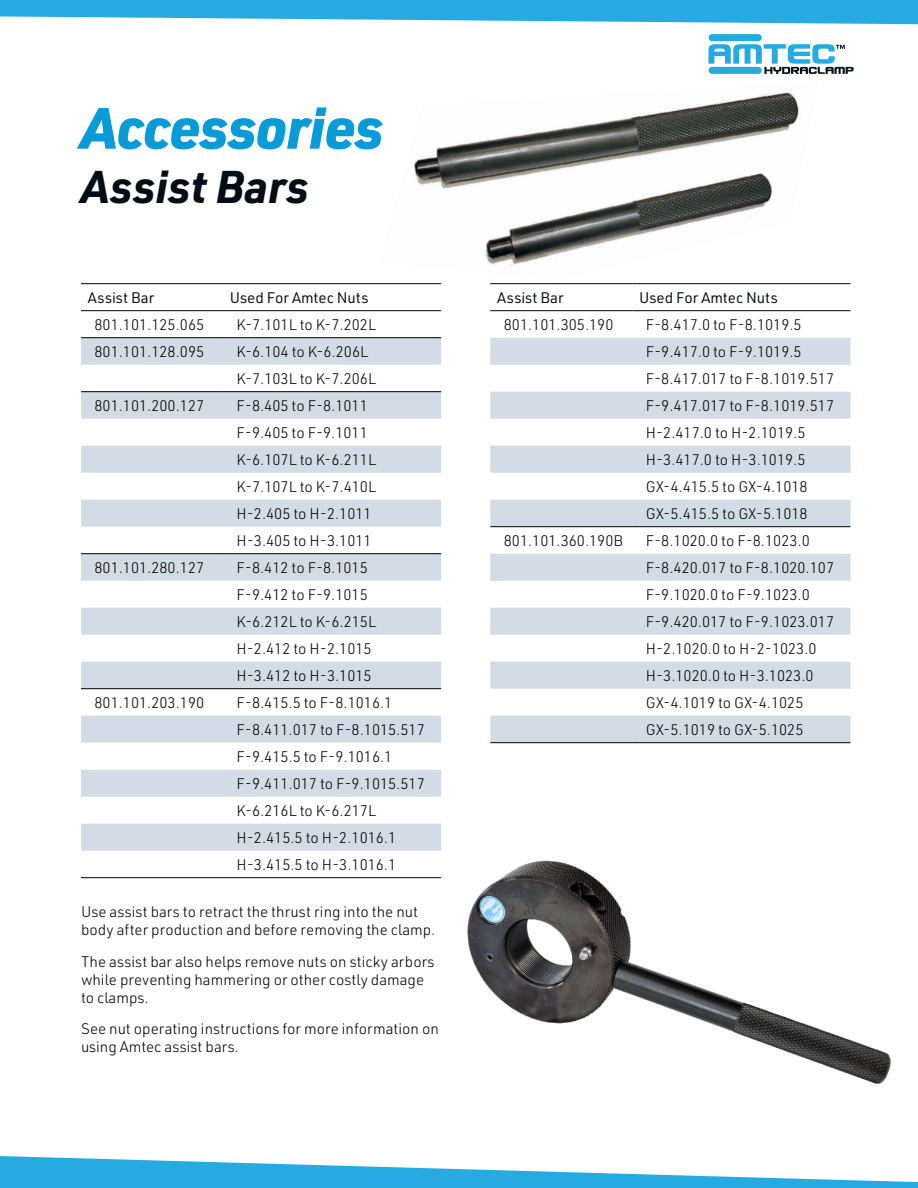
<style>
.page{position:relative;width:918px;height:1188px;background:#fff}
.page>*{position:absolute;margin:0;border:0;box-sizing:border-box;transform-origin:0 0}
.t1{font:italic 900 57px "URWDIN";letter-spacing:-.02em;color:#099bd8}
.t2{font:italic 700 45px "URWDIN";color:#020d15}
.t3{font:300 15px/27px "URWDIN";color:#000}
.t4{font:15px "URWDIN";color:#020d15}
</style>
<div class="page">
<svg style="left:0;top:1156px;width:918px;height:32px;fill:#27aae1"></svg>
<svg style="left:0;top:0;width:918px;height:25px"></svg>
<div style="left:709px;top:34px;width:53px;height:7px;background:#27aae1;border-radius:4px"></div>
<svg style="left:708px;top:44px;width:146px;height:30px"></svg>
<img style="left:414px;top:92px;width:385px;height:174px">
<svg style="left:81px;top:338px;width:360px;height:513px;fill:#d2dce6"></svg>
<hr style="left:81px;top:283px;width:142px;height:1px;background:#000">
<hr style="left:223px;top:283px;width:218px;height:1px;background:#000">
<hr style="left:81px;top:877px;width:142px;height:1px;background:#000">
<hr style="left:223px;top:877px;width:218px;height:1px;background:#000">
<hr style="left:81px;top:310px;width:142px;height:1px;background:#000">
<hr style="left:223px;top:310px;width:218px;height:1px;background:#000">
<hr style="left:81px;top:337px;width:142px;height:1px;background:#000">
<hr style="left:223px;top:337px;width:218px;height:1px;background:#000">
<hr style="left:81px;top:391px;width:142px;height:1px;background:#000">
<hr style="left:223px;top:391px;width:218px;height:1px;background:#000">
<hr style="left:81px;top:553px;width:142px;height:1px;background:#000">
<hr style="left:223px;top:553px;width:218px;height:1px;background:#000">
<hr style="left:81px;top:688px;width:142px;height:1px;background:#000">
<hr style="left:223px;top:688px;width:218px;height:1px;background:#000">
<svg style="left:490px;top:338px;width:360px;height:404px"></svg>
<hr style="left:490px;top:283px;width:142px;height:1px;background:#000">
<hr style="left:632px;top:283px;width:218px;height:1px;background:#000">
<hr style="left:490px;top:310px;width:142px;height:1px;background:#000">
<hr style="left:632px;top:310px;width:218px;height:1px;background:#000">
<hr style="left:490px;top:742px;width:142px;height:1px;background:#000">
<hr style="left:632px;top:742px;width:218px;height:1px;background:#000">
<hr style="left:490px;top:526px;width:142px;height:1px;background:#000">
<hr style="left:632px;top:526px;width:218px;height:1px;background:#000">
<img style="left:467px;top:860px;width:424px;height:224px">
<h1 class="t1" style="left:81px;top:89px;width:304px">Accessories</h1>
<h2 class="t2" style="left:81px;top:156px;width:230px">Assist Bars</h2>
<p class="t4" style="left:88px;top:287px;width:68px">Assist Bar</p>
<p class="t4" style="left:230px;top:287px;width:140px">Used For Amtec Nuts</p>
<p class="t3" style="left:95px;top:310px;width:111px">801.101.125.065</p>
<p class="t3" style="left:237px;top:310px;width:141px">K-7.101L to K-7.202L</p>
<p class="t3" style="left:95px;top:337px;width:111px">801.101.128.095</p>
<p class="t3" style="left:237px;top:337px;width:141px">K-6.104 to K-6.206L<br>K-7.103L to K-7.206L</p>
<p class="t3" style="left:95px;top:391px;width:111px">801.101.200.127</p>
<p class="t3" style="left:237px;top:391px;width:141px">F-8.405 to F-8.1011<br>F-9.405 to F-9.1011<br>K-6.107L to K-6.211L<br>K-7.107L to K-7.410L<br>H-2.405 to H-2.1011<br>H-3.405 to H-3.1011</p>
<p class="t3" style="left:95px;top:553px;width:111px">801.101.280.127</p>
<p class="t3" style="left:237px;top:553px;width:141px">F-8.412 to F-8.1015<br>F-9.412 to F-9.1015<br>K-6.212L to K-6.215L<br>H-2.412 to H-2.1015<br>H-3.412 to H-3.1015</p>
<p class="t3" style="left:95px;top:688px;width:111px">801.101.203.190</p>
<p class="t3" style="left:237px;top:688px;width:190px">F-8.415.5 to F-8.1016.1<br>F-8.411.017 to F-8.1015.517<br>F-9.415.5 to F-9.1016.1<br>F-9.411.017 to F-9.1015.517<br>K-6.216L to K-6.217L<br>H-2.415.5 to H-2.1016.1<br>H-3.415.5 to H-3.1016.1</p>
<p class="t3" style="left:81px;top:903px;width:356px;line-height:18px">Use assist bars to retract the thrust ring into the nut body after production and before removing the clamp.</p>
<p class="t3" style="left:81px;top:952px;width:355px;line-height:18px">The assist bar also helps remove nuts on sticky arbors while preventing hammering or other costly damage to clamps.</p>
<p class="t3" style="left:81px;top:1020px;width:359px;line-height:18px">See nut operating instructions for more information on using Amtec assist bars.</p>
<p class="t4" style="left:497px;top:287px;width:68px">Assist Bar</p>
<p class="t4" style="left:639px;top:287px;width:140px">Used For Amtec Nuts</p>
<p class="t3" style="left:504px;top:310px;width:111px">801.101.305.190</p>
<p class="t3" style="left:646px;top:310px;width:190px">F-8.417.0 to F-8.1019.5<br>F-9.417.0 to F-9.1019.5<br>F-8.417.017 to F-8.1019.517<br>F-9.417.017 to F-8.1019.517<br>H-2.417.0 to H-2.1019.5<br>H-3.417.0 to H-3.1019.5<br>GX-4.415.5 to GX-4.1018<br>GX-5.415.5 to GX-5.1018</p>
<p class="t3" style="left:504px;top:526px;width:121px">801.101.360.190B</p>
<p class="t3" style="left:646px;top:526px;width:190px">F-8.1020.0 to F-8.1023.0<br>F-8.420.017 to F-8.1020.107<br>F-9.1020.0 to F-9.1023.0<br>F-9.420.017 to F-9.1023.017<br>H-2.1020.0 to H-2-1023.0<br>H-3.1020.0 to H-3.1023.0<br>GX-4.1019 to GX-4.1025<br>GX-5.1019 to GX-5.1025</p>
</div>
